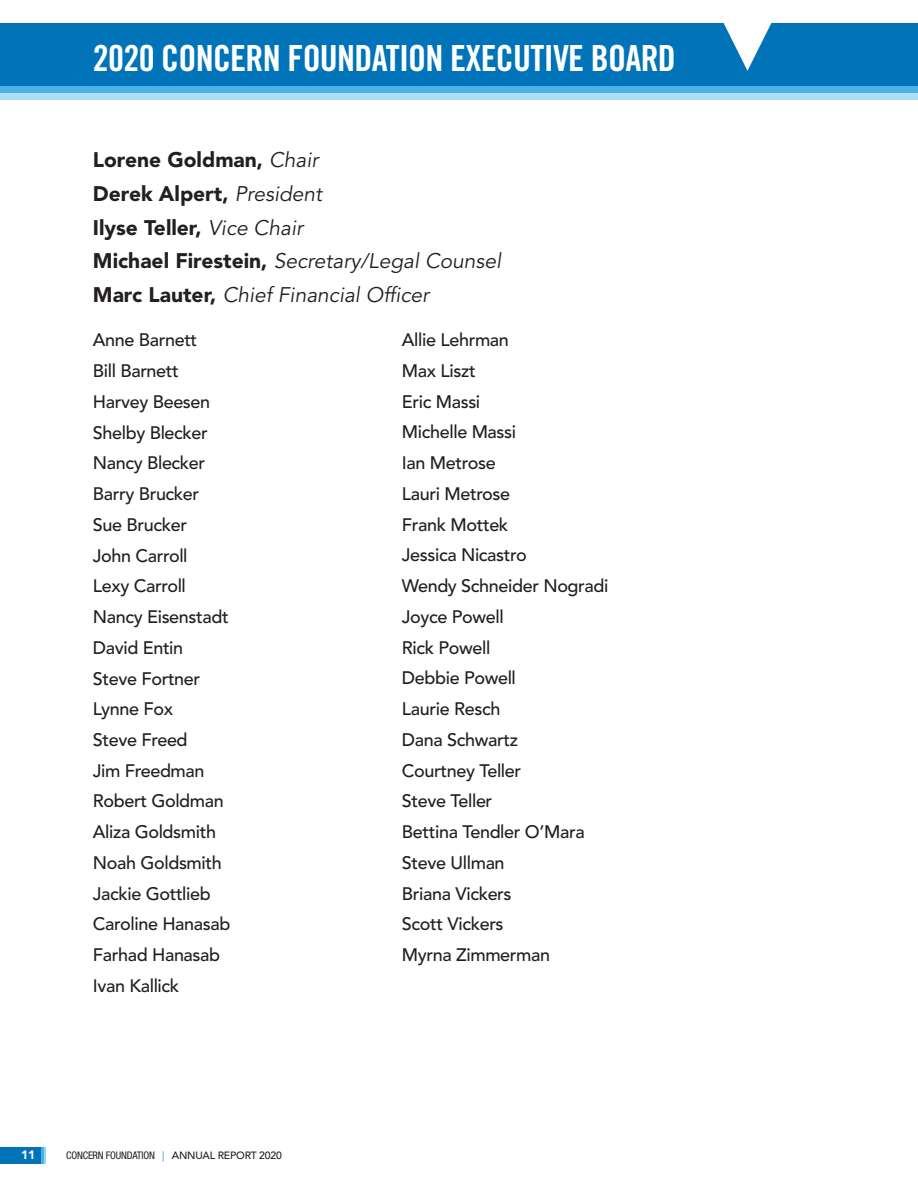
<style>
.page{position:relative;width:918px;height:1188px;background:#fff}
.page>*{position:absolute;margin:0;border:0;box-sizing:border-box;transform-origin:0 0}
.white_heads{font:36px "Trade Gothic LT Std Bd Cn 20";letter-spacing:-.02em;color:#fff}
.medium{font:italic 21px "Avenir LT Std";color:#231f20}
.medium-2{font:900 21px "Avenir LT Std";color:#231f20}
.body{font:500 18px "Avenir LT Std";letter-spacing:-.02em;color:#231f20}
.t1{font:900 12px "Avenir LT Std";color:#fff}
.t2{font:condensed 10.5px "Helvetica Neue LT Std";letter-spacing:-.02em;color:#231f20}
.s1{font-weight:400;font-style:italic}
.s2{font-weight:900;font-style:normal}
.s3{font-family:"Avenir LT Std";font-weight:300;font-stretch:normal;color:#0073b9}
.s4{font-family:"Avenir LT Std";font-weight:500;font-stretch:normal}
</style>
<div class="page">
<div style="left:0;top:1148px;width:46px;height:16px;background:#94d6f5"></div>
<div style="left:0;top:1148px;width:44px;height:16px;background:#4cb2e5"></div>
<div style="left:0;top:1148px;width:41px;height:16px;background:#0073b9"></div>
<div style="left:0;top:37px;width:918px;height:62px;background:#acdef7"></div>
<div style="left:0;top:30px;width:918px;height:63px;background:#4cb2e5"></div>
<div style="left:0;top:23px;width:918px;height:63px;background:#0073b9"></div>
<svg style="left:723px;top:23px;width:49px;height:48px"></svg>
<p class="white_heads" style="left:93px;top:36px;width:585px">2020 CONCERN FOUNDATION EXECUTIVE BOARD</p>
<p class="medium-2" style="left:93px;top:147px;width:227px">Lorene Goldman, <span class="s1">Chair</span></p>
<p class="medium-2" style="left:93px;top:181px;width:231px">Derek Alpert, <span class="s1">President</span></p>
<p class="medium-2" style="left:93px;top:215px;width:212px">Ilyse Teller, <span class="s1">Vice Chair</span></p>
<p class="medium" style="left:93px;top:249px;width:410px"><span class="s2">Michael Firestein,</span> Secretary/Legal Counsel</p>
<p class="medium" style="left:93px;top:283px;width:338px"><span class="s2">Marc Lauter,</span> Chief Financial Officer</p>
<p class="body" style="left:93px;top:330px;width:106px">Anne Barnett</p>
<p class="body" style="left:93px;top:360px;width:88px">Bill Barnett</p>
<p class="body" style="left:93px;top:391px;width:119px">Harvey Beesen</p>
<p class="body" style="left:93px;top:422px;width:117px">Shelby Blecker</p>
<p class="body" style="left:93px;top:453px;width:114px">Nancy Blecker</p>
<p class="body" style="left:93px;top:483px;width:108px">Barry Brucker</p>
<p class="body" style="left:93px;top:514px;width:96px">Sue Brucker</p>
<p class="body" style="left:93px;top:545px;width:96px">John Carroll</p>
<p class="body" style="left:93px;top:576px;width:95px">Lexy Carroll</p>
<p class="body" style="left:93px;top:606px;width:137px">Nancy Eisenstadt</p>
<p class="body" style="left:93px;top:637px;width:92px">David Entin</p>
<p class="body" style="left:93px;top:668px;width:109px">Steve Fortner</p>
<p class="body" style="left:93px;top:699px;width:82px">Lynne Fox</p>
<p class="body" style="left:93px;top:729px;width:96px">Steve Freed</p>
<p class="body" style="left:93px;top:760px;width:113px">Jim Freedman</p>
<p class="body" style="left:93px;top:791px;width:133px">Robert Goldman</p>
<p class="body" style="left:93px;top:822px;width:125px">Aliza Goldsmith</p>
<p class="body" style="left:93px;top:852px;width:131px">Noah Goldsmith</p>
<p class="body" style="left:93px;top:883px;width:119px">Jackie Gottlieb</p>
<p class="body" style="left:93px;top:914px;width:139px">Caroline Hanasab</p>
<p class="body" style="left:93px;top:945px;width:129px">Farhad Hanasab</p>
<p class="body" style="left:93px;top:975px;width:88px">Ivan Kallick</p>
<p class="body" style="left:402px;top:330px;width:109px">Allie Lehrman</p>
<p class="body" style="left:402px;top:360px;width:75px">Max Liszt</p>
<p class="body" style="left:402px;top:391px;width:80px">Eric Massi</p>
<p class="body" style="left:402px;top:422px;width:116px">Michelle Massi</p>
<p class="body" style="left:402px;top:453px;width:95px">Ian Metrose</p>
<p class="body" style="left:402px;top:483px;width:110px">Lauri Metrose</p>
<p class="body" style="left:402px;top:514px;width:108px">Frank Mottek</p>
<p class="body" style="left:402px;top:545px;width:126px">Jessica Nicastro</p>
<p class="body" style="left:402px;top:576px;width:208px">Wendy Schneider Nogradi</p>
<p class="body" style="left:402px;top:606px;width:103px">Joyce Powell</p>
<p class="body" style="left:402px;top:637px;width:90px">Rick Powell</p>
<p class="body" style="left:402px;top:668px;width:116px">Debbie Powell</p>
<p class="body" style="left:402px;top:698px;width:100px">Laurie Resch</p>
<p class="body" style="left:402px;top:729px;width:118px">Dana Schwartz</p>
<p class="body" style="left:402px;top:760px;width:121px">Courtney Teller</p>
<p class="body" style="left:402px;top:791px;width:92px">Steve Teller</p>
<p class="body" style="left:402px;top:821px;width:184px">Bettina Tendler O’Mara</p>
<p class="body" style="left:402px;top:852px;width:104px">Steve Ullman</p>
<p class="body" style="left:402px;top:883px;width:111px">Briana Vickers</p>
<p class="body" style="left:402px;top:914px;width:103px">Scott Vickers</p>
<p class="body" style="left:402px;top:944px;width:150px">Myrna Zimmerman</p>
<p class="t1" style="left:21px;top:1148px;width:15px">11</p>
<p class="t2" style="left:66px;top:1150px;width:217px">CONCERN FOUNDATION <span class="s3">|</span> <span class="s4">ANNUAL REPORT 2020</span></p>
</div>
